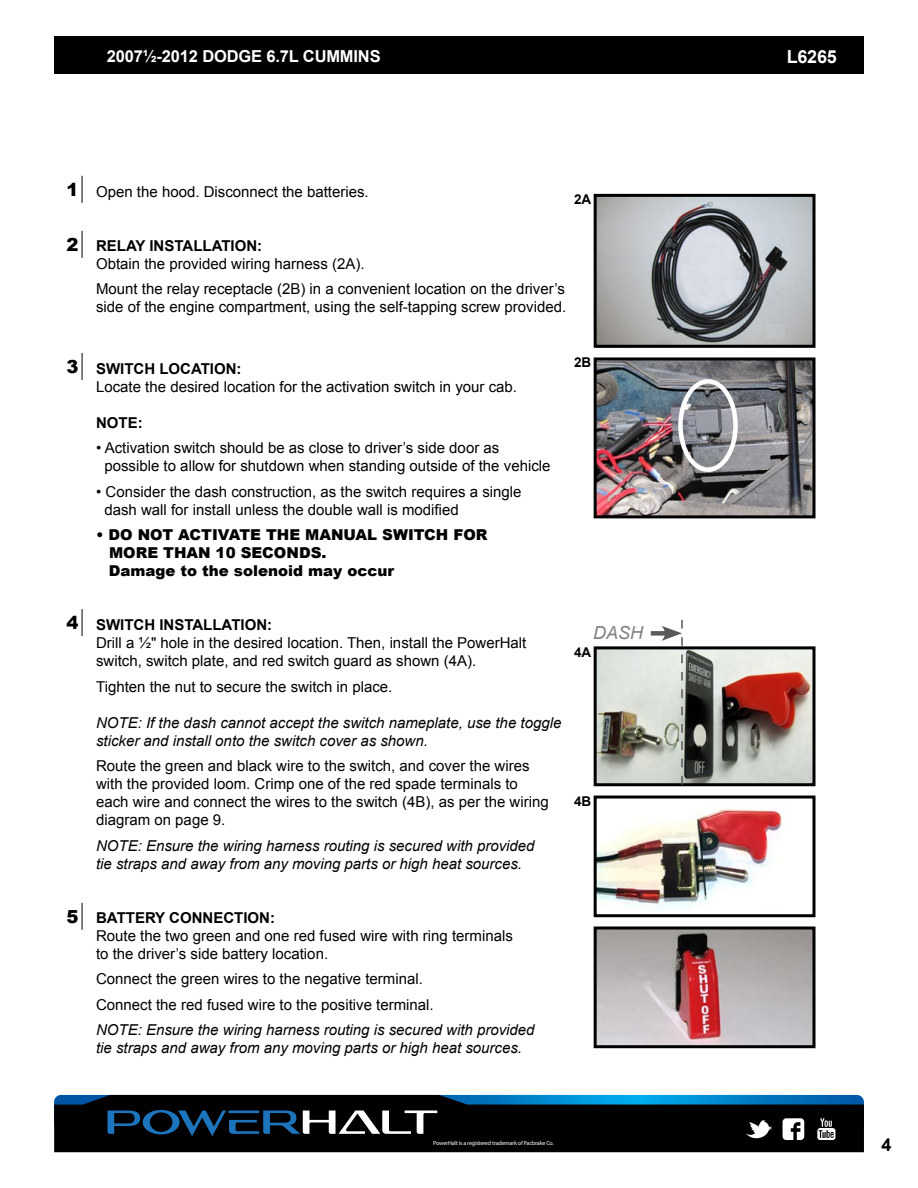
<style>
.page{position:relative;width:918px;height:1188px;background:#fff}
.page>*{position:absolute;margin:0;border:0;box-sizing:border-box;transform-origin:0 0}
.t1{font:700 18px "Arial";letter-spacing:-.01em;color:#fff}
.t2{font:900 18px "Arial";color:#000}
.t3{font:italic 18px "Arial";color:#808285}
.t4{font:700 18px "Arial";color:#000}
.t5{font:700 16.5px "Arial";letter-spacing:-.01em;color:#fff}
.t6{font:15px/18px "Arial";color:#000}
.t7{font:italic 15px/18px "Arial";color:#000}
.t8{font:900 15px/18px "Arial";color:#000}
.t9{font:700 15px "Arial";color:#000}
.t10{font:700 13.5px "Arial";color:#000}
.t11{font:italic 300 6px "Brown";letter-spacing:-.025em;color:#fff}
</style>
<div class="page">
<div style="left:54px;top:1142px;width:810px;height:10px;background:#000"></div>
<div style="left:54px;top:36px;width:810px;height:38px;background:#000"></div>
<svg style="left:54px;top:1095px;width:810px;height:47px;background:#10222e"></svg>
<img style="left:598px;top:808px;width:184px;height:101px">
<div style="left:594px;top:796px;width:222px;height:121px;border:3px solid #000"></div>
<img style="left:598px;top:931px;width:214px;height:113px">
<div style="left:594px;top:927px;width:222px;height:121px;border:3px solid #000"></div>
<img style="left:598px;top:650px;width:214px;height:132px">
<div style="left:594px;top:646px;width:222px;height:140px;border:3px solid #000"></div>
<svg style="left:82px;top:176px;width:1px;height:27px"></svg>
<svg style="left:82px;top:231px;width:1px;height:27px"></svg>
<svg style="left:82px;top:353px;width:1px;height:27px"></svg>
<svg style="left:82px;top:609px;width:1px;height:27px"></svg>
<svg style="left:82px;top:903px;width:1px;height:27px"></svg>
<img style="left:598px;top:361px;width:214px;height:153px">
<div style="left:594px;top:357px;width:222px;height:161px;border:3px solid #000"></div>
<div style="left:678px;top:379px;width:60px;height:93px;border:4px solid #fff;border-radius:50%"></div>
<img style="left:598px;top:198px;width:214px;height:146px">
<div style="left:594px;top:194px;width:222px;height:154px;border:3px solid #000"></div>
<div style="left:651px;top:631px;width:19px;height:5px;background:#58595b"></div>
<svg style="left:661px;top:620px;width:22px;height:165px;background:#c9cec8"></svg>
<img style="left:767px;top:324px;width:18px;height:14px">
<p class="t5" style="left:107px;top:45px;width:275px">2007½-2012 DODGE 6.7L CUMMINS</p>
<p class="t1" style="left:787px;top:44px;width:52px">L6265</p>
<p class="t2" style="left:66px;top:176px;width:14px">1</p>
<p class="t2" style="left:66px;top:232px;width:14px">2</p>
<p class="t2" style="left:66px;top:354px;width:14px">3</p>
<p class="t2" style="left:66px;top:610px;width:14px">4</p>
<p class="t2" style="left:66px;top:903px;width:14px">5</p>
<p class="t6" style="left:96px;top:183px;width:274px">Open the hood. Disconnect the batteries.</p>
<p class="t10" style="left:574px;top:190px;width:19px">2A</p>
<p class="t9" style="left:96px;top:235px;width:168px">RELAY INSTALLATION:</p>
<p class="t6" style="left:96px;top:251px;width:470px;line-height:25.5px">Obtain the provided wiring harness (2A).<br>Mount the relay receptacle (2B) in a convenient location on the driver’s</p>
<p class="t6" style="left:96px;top:298px;width:472px">side of the engine compartment, using the self-tapping screw provided.</p>
<p class="t9" style="left:96px;top:358px;width:147px">SWITCH LOCATION:</p>
<p class="t6" style="left:96px;top:378px;width:423px">Locate the desired location for the activation switch in your cab.</p>
<p class="t9" style="left:96px;top:412px;width:48px">NOTE:</p>
<p class="t6" style="left:104px;top:439px;width:448px;text-indent:-8px">• Activation switch should be as close to driver’s side door as possible to allow for shutdown when standing outside of the vehicle</p>
<p class="t6" style="left:104px;top:483px;width:419px;text-indent:-8px">• Consider the dash construction, as the switch requires a single dash wall for install unless the double wall is modified</p>
<p class="t8" style="left:109px;top:525px;width:380px;text-indent:-13px">• DO NOT ACTIVATE THE MANUAL SWITCH FOR<br>MORE THAN 10 SECONDS.<br>Damage to the solenoid may occur</p>
<p class="t9" style="left:96px;top:615px;width:178px">SWITCH INSTALLATION:</p>
<p class="t6" style="left:96px;top:634px;width:432px">Drill a ½" hole in the desired location. Then, install the PowerHalt switch, switch plate, and red switch guard as shown (4A).</p>
<p class="t6" style="left:96px;top:678px;width:298px">Tighten the nut to secure the switch in place.</p>
<p class="t7" style="left:96px;top:714px;width:467px">NOTE: If the dash cannot accept the switch nameplate, use the toggle sticker and install onto the switch cover as shown.</p>
<p class="t6" style="left:96px;top:757px;width:454px">Route the green and black wire to the switch, and cover the wires with the provided loom. Crimp one of the red spade terminals to each wire and connect the wires to the switch (4B), as per the wiring diagram on page 9.</p>
<p class="t7" style="left:96px;top:837px;width:440px">NOTE: Ensure the wiring harness routing is secured with provided tie straps and away from any moving parts or high heat sources.</p>
<p class="t9" style="left:96px;top:907px;width:180px">BATTERY CONNECTION:</p>
<p class="t6" style="left:96px;top:927px;width:418px">Route the two green and one red fused wire with ring terminals to the driver’s side battery location.</p>
<p class="t6" style="left:96px;top:966px;width:339px;line-height:25.5px">Connect the green wires to the negative terminal.<br>Connect the red fused wire to the positive terminal.</p>
<p class="t7" style="left:96px;top:1021px;width:440px">NOTE: Ensure the wiring harness routing is secured with provided tie straps and away from any moving parts or high heat sources.</p>
<p class="t10" style="left:574px;top:354px;width:19px">2B</p>
<p class="t3" style="left:593px;top:621px;width:52px">DASH</p>
<p class="t10" style="left:574px;top:643px;width:19px">4A</p>
<p class="t10" style="left:574px;top:792px;width:19px">4B</p>
<p class="t11" style="left:433px;top:1139px;width:122px">PowerHalt is a registered trademark of Pacbrake Co.</p>
<p class="t4" style="left:881px;top:1133px;width:12px">4</p>
</div>
